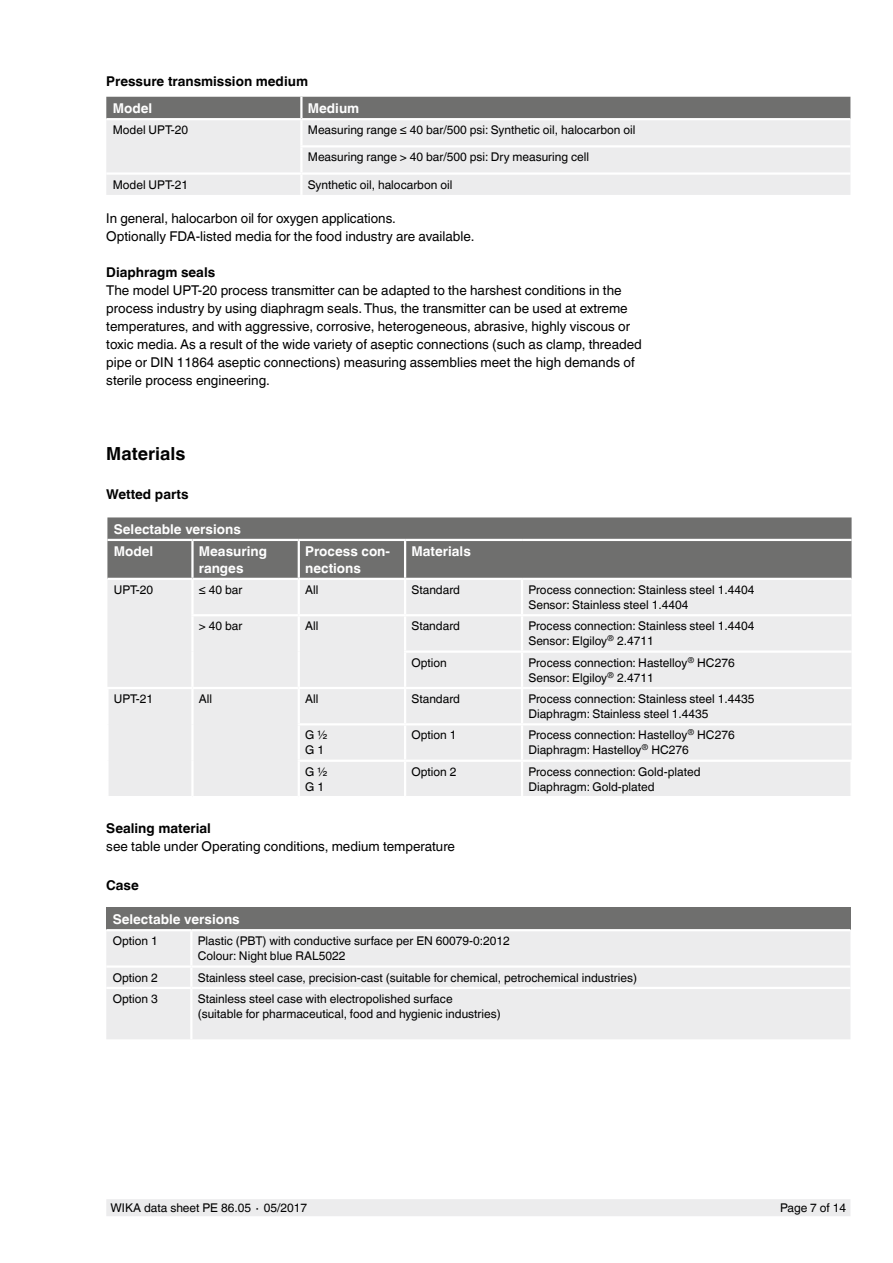
<style>
.page{position:relative;width:893px;height:1263px;background:#fff}
.page>*{position:absolute;margin:0;border:0;box-sizing:border-box;transform-origin:0 0}
.t1{font:700 18px "Helvetica World";color:#000}
.t2{font:13.5px/18px "Helvetica World";color:#000}
.t3{font:700 13.5px/16.5px "Helvetica World";color:#fff}
.t4{font:700 13.5px "Helvetica World";color:#000}
.t5{font:12px/15px "Helvetica World";color:#000}
</style>
<div class="page">
<div style="left:106px;top:1199px;width:744px;height:17px;background:#ececed"></div>
<div style="left:106px;top:97px;width:744px;height:21px;background:#6f6f6e"></div>
<div style="left:106px;top:120px;width:744px;height:75px;background:#ececed"></div>
<hr style="left:300px;top:97px;width:3px;height:21px;background:#fff">
<hr style="left:300px;top:120px;width:3px;height:25px;background:#fff">
<hr style="left:300px;top:145px;width:550px;height:2px;background:#fff">
<hr style="left:300px;top:147px;width:3px;height:25px;background:#fff">
<hr style="left:106px;top:172px;width:195px;height:3px;background:#fff">
<hr style="left:301px;top:172px;width:549px;height:3px;background:#fff">
<hr style="left:300px;top:175px;width:3px;height:20px;background:#fff">
<div style="left:107px;top:517px;width:745px;height:61px;background:#6f6f6e"></div>
<div style="left:107px;top:580px;width:745px;height:216px;background:#ececed"></div>
<hr style="left:107px;top:539px;width:85px;height:2px;background:#fff">
<hr style="left:192px;top:539px;width:107px;height:2px;background:#fff">
<hr style="left:191px;top:541px;width:3px;height:37px;background:#fff">
<hr style="left:299px;top:539px;width:106px;height:2px;background:#fff">
<hr style="left:298px;top:541px;width:2px;height:37px;background:#fff">
<hr style="left:405px;top:539px;width:117px;height:2px;background:#fff">
<hr style="left:404px;top:541px;width:2px;height:37px;background:#fff">
<hr style="left:522px;top:539px;width:330px;height:2px;background:#fff">
<hr style="left:191px;top:580px;width:3px;height:34px;background:#fff">
<hr style="left:298px;top:580px;width:2px;height:34px;background:#fff">
<hr style="left:404px;top:580px;width:2px;height:34px;background:#fff">
<hr style="left:521px;top:580px;width:2px;height:34px;background:#fff">
<hr style="left:191px;top:614px;width:108px;height:2px;background:#fff">
<hr style="left:191px;top:616px;width:3px;height:36px;background:#fff">
<hr style="left:299px;top:614px;width:106px;height:2px;background:#fff">
<hr style="left:298px;top:616px;width:2px;height:36px;background:#fff">
<hr style="left:405px;top:614px;width:117px;height:2px;background:#fff">
<hr style="left:404px;top:616px;width:2px;height:34px;background:#fff">
<hr style="left:522px;top:614px;width:330px;height:2px;background:#fff">
<hr style="left:521px;top:616px;width:2px;height:34px;background:#fff">
<hr style="left:191px;top:652px;width:3px;height:35px;background:#fff">
<hr style="left:298px;top:652px;width:2px;height:35px;background:#fff">
<hr style="left:404px;top:650px;width:118px;height:3px;background:#fff">
<hr style="left:404px;top:653px;width:2px;height:34px;background:#fff">
<hr style="left:522px;top:650px;width:330px;height:3px;background:#fff">
<hr style="left:521px;top:653px;width:2px;height:34px;background:#fff">
<hr style="left:106px;top:687px;width:86px;height:2px;background:#fff">
<hr style="left:192px;top:687px;width:107px;height:2px;background:#fff">
<hr style="left:191px;top:689px;width:3px;height:35px;background:#fff">
<hr style="left:299px;top:687px;width:106px;height:2px;background:#fff">
<hr style="left:298px;top:689px;width:2px;height:34px;background:#fff">
<hr style="left:405px;top:687px;width:117px;height:2px;background:#fff">
<hr style="left:404px;top:689px;width:2px;height:34px;background:#fff">
<hr style="left:522px;top:687px;width:330px;height:2px;background:#fff">
<hr style="left:521px;top:689px;width:2px;height:34px;background:#fff">
<hr style="left:191px;top:724px;width:3px;height:37px;background:#fff">
<hr style="left:298px;top:723px;width:107px;height:2px;background:#fff">
<hr style="left:298px;top:725px;width:2px;height:35px;background:#fff">
<hr style="left:405px;top:723px;width:117px;height:2px;background:#fff">
<hr style="left:404px;top:725px;width:2px;height:35px;background:#fff">
<hr style="left:522px;top:723px;width:330px;height:2px;background:#fff">
<hr style="left:521px;top:725px;width:2px;height:35px;background:#fff">
<hr style="left:191px;top:761px;width:3px;height:35px;background:#fff">
<hr style="left:298px;top:760px;width:107px;height:2px;background:#fff">
<hr style="left:298px;top:762px;width:2px;height:34px;background:#fff">
<hr style="left:405px;top:760px;width:117px;height:2px;background:#fff">
<hr style="left:404px;top:762px;width:2px;height:34px;background:#fff">
<hr style="left:522px;top:760px;width:331px;height:2px;background:#fff">
<hr style="left:521px;top:762px;width:2px;height:34px;background:#fff">
<hr style="left:850px;top:762px;width:3px;height:34px;background:#fff">
<hr style="left:106px;top:689px;width:3px;height:35px;background:#fff">
<hr style="left:106px;top:724px;width:3px;height:37px;background:#fff">
<hr style="left:106px;top:761px;width:3px;height:35px;background:#fff">
<div style="left:106px;top:908px;width:744px;height:22px;background:#6f6f6e"></div>
<div style="left:106px;top:931px;width:744px;height:108px;background:#ececed"></div>
<hr style="left:106px;top:929px;width:85px;height:2px;background:#fff">
<hr style="left:191px;top:929px;width:659px;height:2px;background:#fff">
<hr style="left:190px;top:931px;width:2px;height:34px;background:#fff">
<hr style="left:106px;top:965px;width:85px;height:3px;background:#fff">
<hr style="left:191px;top:965px;width:659px;height:3px;background:#fff">
<svg style="left:190px;top:968px;width:2px;height:19px"></svg>
<hr style="left:106px;top:987px;width:85px;height:2px;background:#fff">
<hr style="left:191px;top:987px;width:659px;height:2px;background:#fff">
<hr style="left:190px;top:989px;width:2px;height:50px;background:#fff">
<p class="t4" style="left:106px;top:74px;width:203px">Pressure transmission medium</p>
<p class="t3" style="left:113px;top:100px;width:41px">Model</p>
<p class="t3" style="left:308px;top:100px;width:53px">Medium</p>
<p class="t5" style="left:113px;top:123px;width:77px">Model UPT-20</p>
<p class="t5" style="left:308px;top:123px;width:329px">Measuring range ≤ 40 bar/500 psi: Synthetic oil, halocarbon oil</p>
<p class="t5" style="left:308px;top:150px;width:283px">Measuring range &gt; 40 bar/500 psi: Dry measuring cell</p>
<p class="t5" style="left:113px;top:177px;width:77px">Model UPT-21</p>
<p class="t5" style="left:308px;top:177px;width:146px">Synthetic oil, halocarbon oil</p>
<p class="t2" style="left:106px;top:210px;width:370px">In general, halocarbon oil for oxygen applications.<br>Optionally FDA-listed media for the food industry are available.</p>
<p class="t4" style="left:106px;top:265px;width:110px">Diaphragm seals</p>
<p class="t2" style="left:106px;top:282px;width:537px">The model UPT-20 process transmitter can be adapted to the harshest conditions in the process industry by using diaphragm seals. Thus, the transmitter can be used at extreme temperatures, and with aggressive, corrosive, heterogeneous, abrasive, highly viscous or toxic media. As a result of the wide variety of aseptic connections (such as clamp, threaded pipe or DIN 11864 aseptic connections) measuring assemblies meet the high demands of sterile process engineering.</p>
<h1 class="t1" style="left:106px;top:444px;width:81px">Materials</h1>
<p class="t4" style="left:106px;top:487px;width:84px">Wetted parts</p>
<p class="t3" style="left:114px;top:518px;width:129px;line-height:22.5px">Selectable versions<br>Model</p>
<p class="t3" style="left:199px;top:543px;width:70px">Measuring ranges</p>
<p class="t3" style="left:305px;top:543px;width:86px">Process con&shy;nections</p>
<p class="t3" style="left:411px;top:543px;width:61px">Materials</p>
<p class="t5" style="left:114px;top:582px;width:41px">UPT-20</p>
<p class="t5" style="left:199px;top:582px;width:45px">≤ 40 bar</p>
<p class="t5" style="left:305px;top:582px;width:15px">All</p>
<p class="t5" style="left:411px;top:582px;width:50px">Standard</p>
<p class="t5" style="left:528px;top:582px;width:228px">Process connection: Stainless steel 1.4404<br>Sensor: Stainless steel 1.4404</p>
<p class="t5" style="left:199px;top:619px;width:45px">&gt; 40 bar</p>
<p class="t5" style="left:305px;top:619px;width:15px">All</p>
<p class="t5" style="left:411px;top:619px;width:50px">Standard</p>
<p class="t5" style="left:528px;top:619px;width:228px">Process connection: Stainless steel 1.4404<br>Sensor: Elgiloy<sup>®</sup> 2.4711</p>
<p class="t5" style="left:411px;top:655px;width:37px">Option</p>
<p class="t5" style="left:528px;top:655px;width:208px">Process connection: Hastelloy<sup>®</sup> HC276<br>Sensor: Elgiloy<sup>®</sup> 2.4711</p>
<p class="t5" style="left:114px;top:691px;width:41px">UPT-21</p>
<p class="t5" style="left:199px;top:691px;width:15px">All</p>
<p class="t5" style="left:305px;top:691px;width:15px">All</p>
<p class="t5" style="left:411px;top:691px;width:50px">Standard</p>
<p class="t5" style="left:528px;top:691px;width:228px">Process connection: Stainless steel 1.4435<br>Diaphragm: Stainless steel 1.4435</p>
<p class="t5" style="left:305px;top:728px;width:24px">G ½<br>G 1</p>
<p class="t5" style="left:411px;top:728px;width:47px">Option 1</p>
<p class="t5" style="left:528px;top:728px;width:208px">Process connection: Hastelloy<sup>®</sup> HC276<br>Diaphragm: Hastelloy<sup>®</sup> HC276</p>
<p class="t5" style="left:305px;top:764px;width:24px">G ½<br>G 1</p>
<p class="t5" style="left:411px;top:764px;width:47px">Option 2</p>
<p class="t5" style="left:528px;top:764px;width:174px">Process connection: Gold-plated<br>Diaphragm: Gold-plated</p>
<p class="t4" style="left:106px;top:820px;width:106px">Sealing material</p>
<p class="t2" style="left:106px;top:837px;width:350px">see table under Operating conditions, medium temperature</p>
<p class="t4" style="left:106px;top:877px;width:34px">Case</p>
<p class="t3" style="left:113px;top:911px;width:129px">Selectable versions</p>
<p class="t5" style="left:113px;top:933px;width:47px">Option 1</p>
<p class="t5" style="left:198px;top:933px;width:314px">Plastic (PBT) with conductive surface per EN 60079-0:2012<br>Colour: Night blue RAL5022</p>
<p class="t5" style="left:113px;top:970px;width:47px">Option 2</p>
<p class="t5" style="left:198px;top:970px;width:441px">Stainless steel case, precision-cast (suitable for chemical, petrochemical industries)</p>
<p class="t5" style="left:113px;top:991px;width:47px">Option 3</p>
<p class="t5" style="left:198px;top:991px;width:305px">Stainless steel case with electropolished surface (suitable for pharmaceutical, food and hygienic industries)</p>
<p class="t5" style="left:111px;top:1200px;width:198px">WIKA data sheet PE 86.05 ∙ 05/2017</p>
<p class="t5" style="left:780px;top:1200px;width:68px">Page 7 of 14</p>
</div>
